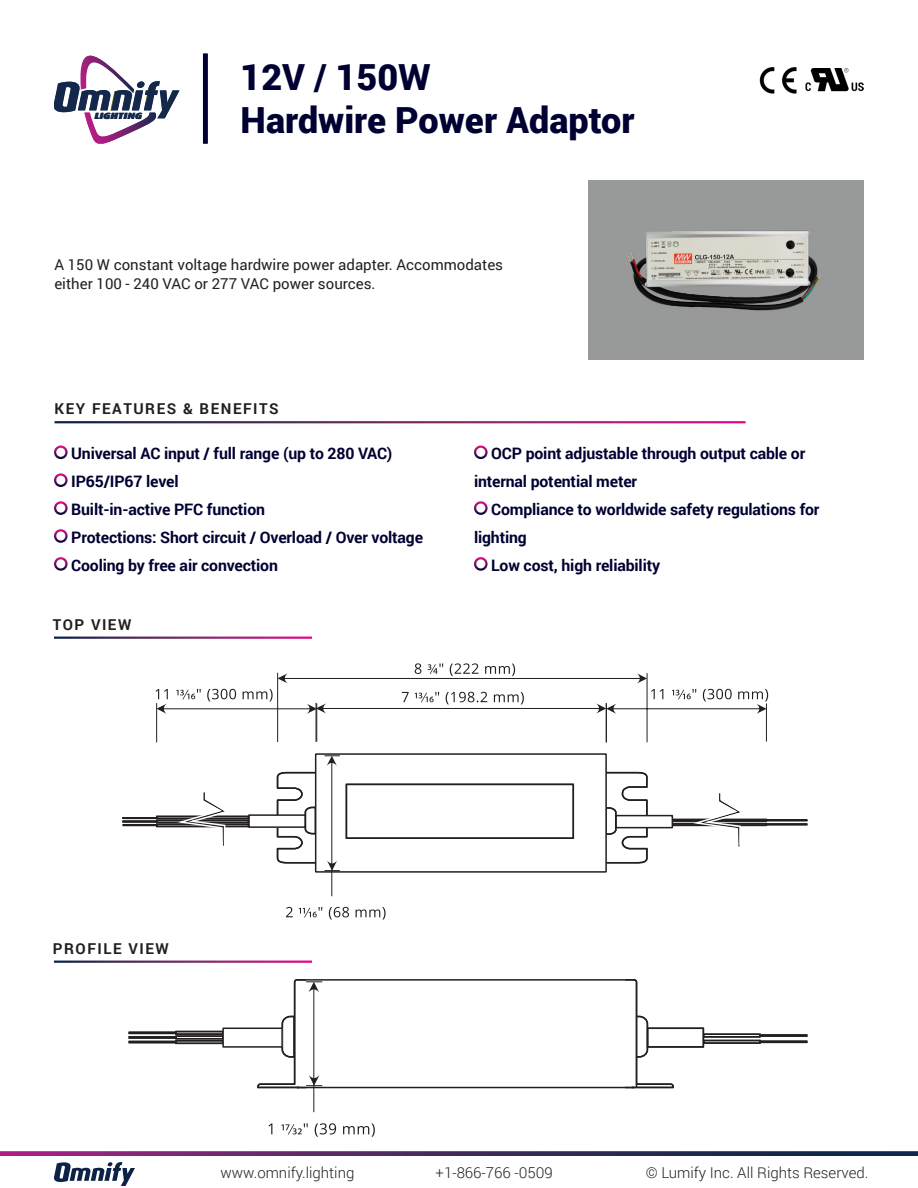
<style>
.page{position:relative;width:918px;height:1188px;background:#fff}
.page>*{position:absolute;margin:0;border:0;box-sizing:border-box;transform-origin:0 0}
.t1{font:900 36px "Roboto";color:#000032}
.t2{font:700 15.9px "Roboto";letter-spacing:-.01em;color:#000032}
.Product_Bodycopy{font:15px/19.5px "Roboto";color:#231f20}
.t3{font:300 15px "Roboto";color:#231f20}
.Small_header{font:700 15px "Roboto";letter-spacing:.1em;color:#231f20}
.t4{font:italic 900 9px "Dax Pro";color:#13284b;scale:1.25 1}
</style>
<div class="page">
<svg style="left:54px;top:1162px;width:81px;height:24px"></svg>
<div style="left:588px;top:180px;width:276px;height:180px;background:#989999"></div>
<img style="left:628px;top:230px;width:193px;height:81px">
<svg style="left:54px;top:56px;width:126px;height:88px"></svg>
<div style="left:203px;top:54px;width:5px;height:90px;background:#000032"></div>
<svg style="left:0;top:1151px;width:918px;height:5px;background:#513165"></svg>
<div style="left:54px;top:445px;width:14px;height:14px;border:2px solid #fff;border-radius:50%"></div>
<div style="left:54px;top:473px;width:14px;height:14px;border:2px solid #fff;border-radius:50%"></div>
<div style="left:54px;top:501px;width:14px;height:14px;border:2px solid #fff;border-radius:50%"></div>
<div style="left:54px;top:529px;width:14px;height:14px;border:2px solid #fff;border-radius:50%"></div>
<div style="left:54px;top:557px;width:14px;height:14px;border:2px solid #fff;border-radius:50%"></div>
<img style="left:759px;top:67px;width:38px;height:27px">
<div style="left:474px;top:445px;width:14px;height:14px;border:2px solid #fff;border-radius:50%"></div>
<div style="left:474px;top:501px;width:14px;height:14px;border:2px solid #fff;border-radius:50%"></div>
<div style="left:474px;top:557px;width:14px;height:14px;border:2px solid #fff;border-radius:50%"></div>
<img style="left:805px;top:69px;width:59px;height:23px">
<div style="left:122px;top:817px;width:35px;height:2px;border:2px solid #231f20"></div>
<div style="left:671px;top:819px;width:96px;height:3px;border:2px solid #231f20"></div>
<div style="left:766px;top:819px;width:42px;height:2px;border:2px solid #231f20"></div>
<div style="left:671px;top:823px;width:96px;height:3px;border:2px solid #231f20"></div>
<div style="left:766px;top:823px;width:42px;height:2px;border:2px solid #231f20"></div>
<svg style="left:607px;top:771px;width:41px;height:93px"></svg>
<div style="left:616px;top:815px;width:57px;height:13px;background:#fff"></div>
<div style="left:615px;top:815px;width:58px;height:13px;border:2px solid #231f20"></div>
<div style="left:122px;top:820px;width:35px;height:3px;border:2px solid #231f20"></div>
<div style="left:122px;top:824px;width:35px;height:2px;border:2px solid #231f20"></div>
<div style="left:248px;top:814px;width:58px;height:14px;border:2px solid #231f20"></div>
<div style="left:315px;top:753px;width:292px;height:120px;border:2px solid #231f20"></div>
<div style="left:346px;top:784px;width:228px;height:55px;border:2px solid #231f20"></div>
<svg style="left:415px;top:663px;width:6px;height:11px"></svg>
<svg style="left:428px;top:664px;width:15px;height:10px"></svg>
<svg style="left:450px;top:663px;width:29px;height:13px"></svg>
<svg style="left:485px;top:664px;width:30px;height:12px"></svg>
<svg style="left:402px;top:692px;width:7px;height:10px"></svg>
<svg style="left:415px;top:692px;width:24px;height:10px"></svg>
<svg style="left:446px;top:692px;width:41px;height:12px"></svg>
<svg style="left:494px;top:692px;width:30px;height:12px"></svg>
<svg style="left:651px;top:689px;width:12px;height:10px"></svg>
<svg style="left:672px;top:689px;width:24px;height:10px"></svg>
<svg style="left:703px;top:689px;width:29px;height:13px"></svg>
<div style="left:156px;top:816px;width:93px;height:3px;border:2px solid #231f20"></div>
<div style="left:156px;top:820px;width:93px;height:3px;border:2px solid #231f20"></div>
<div style="left:156px;top:824px;width:93px;height:3px;border:2px solid #231f20"></div>
<hr style="left:322px;top:708px;width:279px;height:1px;background:#231f20">
<hr style="left:283px;top:678px;width:358px;height:1px;background:#231f20">
<svg style="left:278px;top:673px;width:10px;height:10px"></svg>
<svg style="left:637px;top:673px;width:10px;height:10px"></svg>
<hr style="left:277px;top:673px;width:1px;height:69px;background:#231f20">
<hr style="left:647px;top:673px;width:1px;height:69px;background:#231f20">
<hr style="left:610px;top:708px;width:151px;height:1px;background:#231f20">
<svg style="left:596px;top:703px;width:20px;height:11px"></svg>
<svg style="left:738px;top:689px;width:30px;height:25px"></svg>
<hr style="left:606px;top:703px;width:1px;height:39px;background:#231f20">
<hr style="left:766px;top:703px;width:1px;height:39px;background:#231f20">
<svg style="left:690px;top:793px;width:56px;height:54px"></svg>
<hr style="left:331px;top:762px;width:1px;height:134px;background:#231f20">
<svg style="left:276px;top:755px;width:103px;height:116px"></svg>
<svg style="left:174px;top:792px;width:57px;height:54px"></svg>
<svg style="left:286px;top:907px;width:7px;height:10px"></svg>
<svg style="left:299px;top:907px;width:23px;height:10px"></svg>
<svg style="left:329px;top:907px;width:20px;height:13px"></svg>
<svg style="left:356px;top:907px;width:30px;height:13px"></svg>
<svg style="left:176px;top:689px;width:25px;height:10px"></svg>
<svg style="left:207px;top:689px;width:29px;height:13px"></svg>
<svg style="left:243px;top:689px;width:30px;height:13px"></svg>
<hr style="left:160px;top:708px;width:152px;height:1px;background:#231f20">
<svg style="left:155px;top:689px;width:13px;height:25px"></svg>
<svg style="left:307px;top:703px;width:19px;height:11px"></svg>
<hr style="left:156px;top:703px;width:1px;height:39px;background:#231f20">
<hr style="left:316px;top:703px;width:1px;height:39px;background:#231f20">
<svg style="left:269px;top:1123px;width:3px;height:11px"></svg>
<svg style="left:281px;top:1123px;width:27px;height:12px"></svg>
<svg style="left:315px;top:1123px;width:21px;height:14px"></svg>
<svg style="left:343px;top:1123px;width:32px;height:14px"></svg>
<div style="left:703px;top:1033px;width:58px;height:5px;border:2px solid #231f20"></div>
<div style="left:759px;top:1034px;width:49px;height:3px;border:2px solid #231f20"></div>
<div style="left:703px;top:1040px;width:58px;height:4px;border:2px solid #231f20"></div>
<div style="left:759px;top:1041px;width:49px;height:2px;border:2px solid #231f20"></div>
<div style="left:647px;top:1028px;width:57px;height:20px;border:2px solid #231f20"></div>
<div style="left:175px;top:1031px;width:49px;height:4px;border:2px solid #231f20"></div>
<div style="left:128px;top:1032px;width:49px;height:2px;border:2px solid #231f20"></div>
<div style="left:175px;top:1035px;width:49px;height:4px;border:2px solid #231f20"></div>
<div style="left:128px;top:1036px;width:49px;height:3px;border:2px solid #231f20"></div>
<div style="left:175px;top:1040px;width:49px;height:4px;border:2px solid #231f20"></div>
<div style="left:128px;top:1041px;width:49px;height:2px;border:2px solid #231f20"></div>
<div style="left:222px;top:1028px;width:61px;height:20px;border:2px solid #231f20"></div>
<svg style="left:322px;top:979px;width:353px;height:110px"></svg>
<hr style="left:313px;top:988px;width:1px;height:124px;background:#231f20">
<svg style="left:256px;top:979px;width:66px;height:110px"></svg>
<p class="t4" style="left:95px;top:110px;width:40px">LIGHTING</p>
<p class="t1" style="left:241px;top:52px;width:191px">12V / 150W</p>
<p class="t1" style="left:241px;top:95px;width:396px">Hardwire Power Adaptor</p>
<p class="Product_Bodycopy" style="left:54px;top:254px;width:450px">A 150 W constant voltage hardwire power adapter. Accommodates either 100 - 240 VAC or 277 VAC power sources.</p>
<p class="Small_header" style="left:55px;top:398px;width:226px">KEY FEATURES &amp; BENEFITS</p>
<p class="t2" style="left:71px;top:442px;width:323px">Universal AC input / full range (up to 280 VAC)</p>
<p class="t2" style="left:71px;top:470px;width:109px">IP65/IP67 level</p>
<p class="t2" style="left:71px;top:498px;width:195px">Built-in-active PFC function</p>
<p class="t2" style="left:71px;top:526px;width:353px">Protections: Short circuit / Overload / Over voltage</p>
<p class="t2" style="left:71px;top:554px;width:208px">Cooling by free air convection</p>
<p class="Small_header" style="left:53px;top:614px;width:80px">TOP VIEW</p>
<p class="t2" style="left:491px;top:442px;width:316px">OCP point adjustable through output cable or</p>
<p class="t2" style="left:474px;top:470px;width:165px">internal potential meter</p>
<p class="t2" style="left:491px;top:498px;width:330px">Compliance to worldwide safety regulations for</p>
<p class="t2" style="left:474px;top:526px;width:54px">lighting</p>
<p class="t2" style="left:491px;top:554px;width:171px">Low cost, high reliability</p>
<p class="Small_header" style="left:53px;top:938px;width:117px">PROFILE VIEW</p>
<p class="t3" style="left:221px;top:1162px;width:135px">www.omnify.lighting</p>
<p class="t3" style="left:436px;top:1162px;width:119px">+1-866-766 -0509</p>
<p class="t3" style="left:646px;top:1162px;width:224px">© Lumify Inc. All Rights Reserved.</p>
</div>
